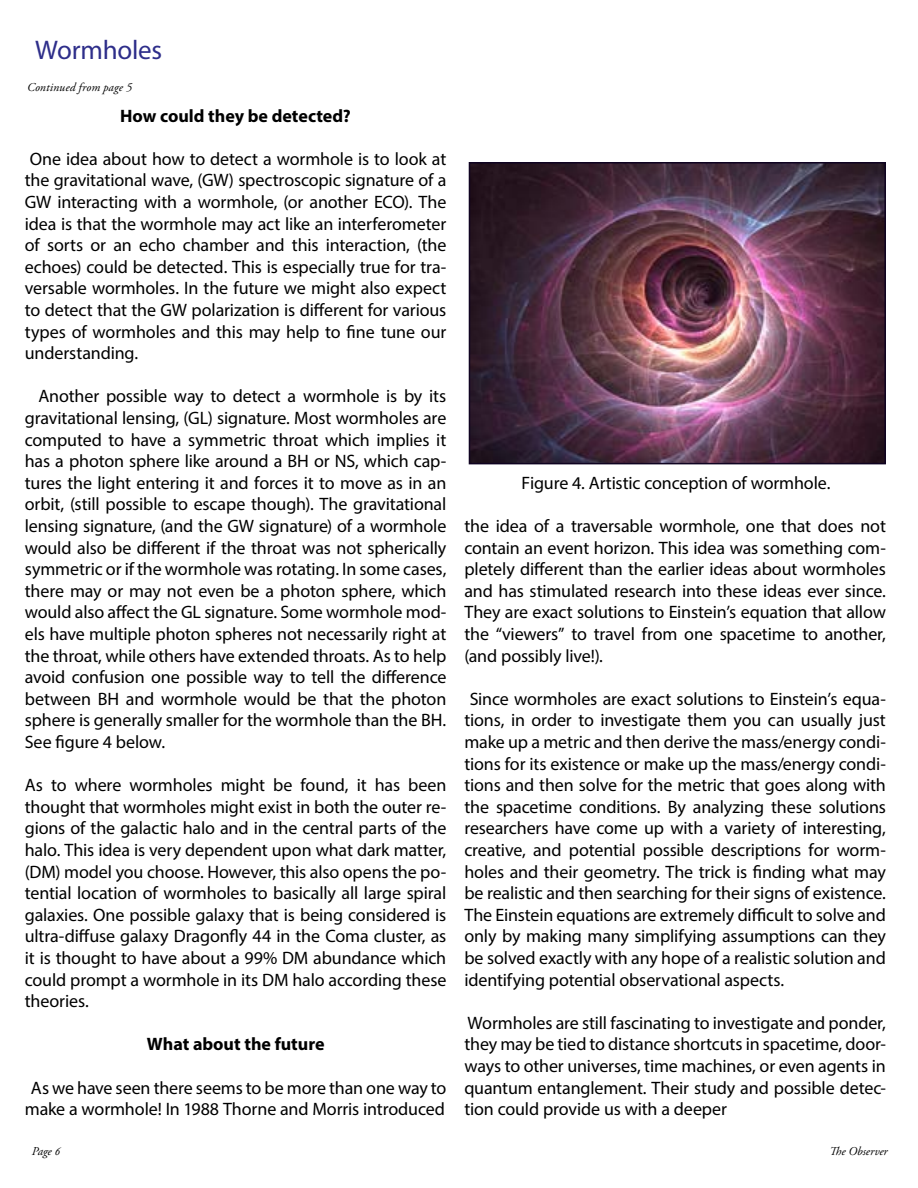
<style>
.page{position:relative;width:918px;height:1188px;background:#fff}
.page>*{position:absolute;margin:0;border:0;box-sizing:border-box;transform-origin:0 0}
.t1{font:27px "Myriad Pro";letter-spacing:-.01em;color:#2e2e8a}
.t2{font:18px/21.6px "Myriad Pro";letter-spacing:-.005em;color:#000;text-align:justify}
.t3{font:700 18px "Myriad Pro";color:#000}
.t4{font:italic 12px "Adobe Garamond Pro";letter-spacing:.005em;color:#000}
</style>
<div class="page">
<img style="left:472px;top:165px;width:411px;height:296px">
<div style="left:469px;top:162px;width:417px;height:302px;border:2px solid #0f0321"></div>
<h1 class="t1" style="left:35px;top:33px;width:128px">Wormholes</h1>
<p class="t4" style="left:27px;top:80px;width:105px">Continued from page 5</p>
<p class="t3" style="left:120px;top:104px;width:232px">How could they be detected?</p>
<p class="t2" style="left:25px;top:148px;width:423px">One idea about how to detect a wormhole is to look at the gravitational wave, (GW) spectroscopic signature of a GW interacting with a wormhole, (or another ECO). The idea is that the wormhole may act like an interferometer of sorts or an echo chamber and this interaction, (the echoes) could be detected. This is especially true for tra&shy;versable wormholes. In the future we might also expect to detect that the GW polarization is different for various types of wormholes and this may help to fine tune our understanding.</p>
<p class="t2" style="left:25px;top:385px;width:423px;text-indent:14px">Another possible way to detect a wormhole is by its gravitational lensing, (GL) signature. Most wormholes are computed to have a symmetric throat which implies it has a photon sphere like around a BH or NS, which cap&shy;tures the light entering it and forces it to move as in an orbit, (still possible to escape though). The gravitational lensing signature, (and the GW signature) of a wormhole would also be different if the throat was not spherically symmetric or if the wormhole was rotating. In some cases, there may or may not even be a photon sphere, which would also affect the GL signature. Some wormhole mod&shy;els have multiple photon spheres not necessarily right at the throat, while others have extended throats. As to help avoid confusion one possible way to tell the difference between BH and wormhole would be that the photon sphere is generally smaller for the wormhole than the BH.<br>See figure 4 below.</p>
<p class="t2" style="left:25px;top:774px;width:423px">As to where wormholes might be found, it has been thought that wormholes might exist in both the outer re&shy;gions of the galactic halo and in the central parts of the halo. This idea is very dependent upon what dark matter, (DM) model you choose. However, this also opens the po&shy;tential location of wormholes to basically all large spiral galaxies. One possible galaxy that is being considered is ultra-diffuse galaxy Dragonfly 44 in the Coma cluster, as it is thought to have about a 99% DM abundance which could prompt a wormhole in its DM halo according these theories.</p>
<p class="t3" style="left:147px;top:1032px;width:179px">What about the future</p>
<p class="t2" style="left:25px;top:1076px;width:423px;text-align:center">As we have seen there seems to be more than one way to make a wormhole! In 1988 Thorne and Morris introduced</p>
<p class="t2" style="left:522px;top:472px;width:310px">Figure 4. Artistic conception of wormhole.</p>
<p class="t2" style="left:464px;top:515px;width:423px">the idea of a traversable wormhole, one that does not contain an event horizon. This idea was something com&shy;pletely different than the earlier ideas about wormholes and has stimulated research into these ideas ever since.<br>They are exact solutions to Einstein’s equation that allow the “viewers” to travel from one spacetime to another, (and possibly live!).</p>
<p class="t2" style="left:464px;top:688px;width:423px">Since wormholes are exact solutions to Einstein’s equa&shy;tions, in order to investigate them you can usually just make up a metric and then derive the mass/energy condi&shy;tions for its existence or make up the mass/energy condi&shy;tions and then solve for the metric that goes along with the spacetime conditions. By analyzing these solutions researchers have come up with a variety of interesting, creative, and potential possible descriptions for worm&shy;holes and their geometry. The trick is finding what may be realistic and then searching for their signs of existence.<br>The Einstein equations are extremely difficult to solve and only by making many simplifying assumptions can they be solved exactly with any hope of a realistic solution and identifying potential observational aspects.</p>
<p class="t2" style="left:464px;top:1012px;width:423px">Wormholes are still fascinating to investigate and ponder, they may be tied to distance shortcuts in spacetime, door&shy;ways to other universes, time machines, or even agents in quantum entanglement. Their study and possible detec&shy;tion could provide us with a deeper</p>
<p class="t4" style="left:32px;top:1144px;width:30px">Page 6</p>
<p class="t4" style="left:829px;top:1144px;width:60px">The Observer</p>
</div>
